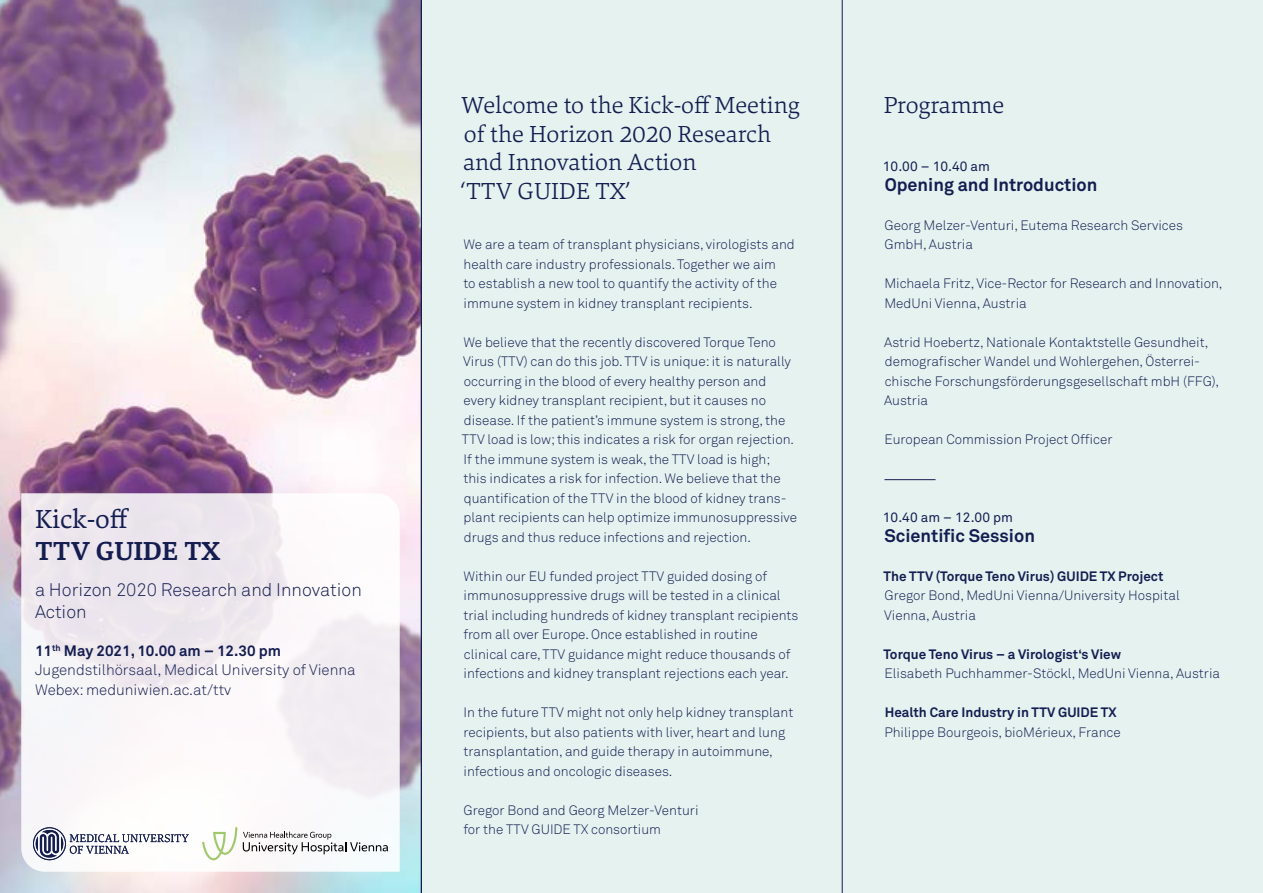
<style>
.page{position:relative;width:1263px;height:893px;background:#e5f2f0}
.page>*{position:absolute;margin:0;border:0;box-sizing:border-box;transform-origin:0 0}
.t1{font:700 27px "Danton";color:#141d50}
.Cover_weißF_Einladun{font:27px "Danton";letter-spacing:-.005em;color:#141d50}
.Programm___1__Übersc{font:300 24px/28.8px "Danton";color:#141d50}
.Session_Block{font:700 18px "Akkurat Pro";color:#141d50}
.Cover_Teaser{font:300 18px/21.6px "Akkurat Pro";color:#141d50}
.Cover_weißF_Adresse{font:300 15px "Akkurat Pro";color:#141d50}
.Cover_weißF_Datum{font:700 15px "Akkurat Pro";color:#141d50}
.Fließtext{font:300 13.5px/19.5px "Akkurat Pro";color:#141d50}
.Überschrift{font:700 13.5px "Akkurat Pro";color:#141d50}
.Überschrift-2{font:13.5px "Akkurat Pro";color:#141d50}
</style>
<div class="page">
<hr style="left:884px;top:479px;width:51px;height:1px;background:#141d50">
<hr style="left:842px;top:0;width:1px;height:893px;background:#141d50">
<img style="left:0;top:0;width:421px;height:893px">
<svg style="left:21px;top:493px;width:379px;height:379px;fill:#f6f5f8"></svg>
<svg style="left:202px;top:827px;width:35px;height:33px"></svg>
<svg style="left:243px;top:832px;width:145px;height:22px;background:#d0d1d2"></svg>
<svg style="left:33px;top:827px;width:156px;height:33px;background:#cccdd7"></svg>
<hr style="left:421px;top:0;width:1px;height:893px;background:#141d50">
<p class="Cover_weißF_Einladun" style="left:35px;top:501px;width:96px">Kick-off</p>
<p class="t1" style="left:35px;top:534px;width:187px">TTV GUIDE TX</p>
<p class="Cover_Teaser" style="left:35px;top:579px;width:328px">a Horizon 2020 Research and Innovation<br>Action</p>
<p class="Cover_weißF_Datum" style="left:35px;top:641px;width:248px">11<sup>th</sup> May 2021, 10.00 am – 12.30 pm</p>
<p class="Cover_weißF_Adresse" style="left:35px;top:661px;width:322px">Jugendstilhörsaal, Medical University of Vienna</p>
<p class="Cover_weißF_Adresse" style="left:35px;top:680px;width:198px">Webex: meduniwien.ac.at/ttv</p>
<p class="Programm___1__Übersc" style="left:461px;top:90px;width:340px">Welcome to the Kick-off Meeting of the Horizon 2020 Research and Innovation Action</p>
<p class="Programm___1__Übersc" style="left:461px;top:177px;width:171px">‘TTV GUIDE TX’</p>
<p class="Fließtext" style="left:463px;top:235px;width:333px">We are a team of transplant physicians, virologists and health care industry professionals. Together we aim<br>to establish a new tool to quantify the activity of the immune system in kidney transplant recipients.</p>
<p class="Fließtext" style="left:463px;top:332px;width:329px">We believe that the recently discovered Torque Teno<br>Virus (TTV) can do this job. TTV is unique: it is naturally</p>
<p class="Fließtext" style="left:462px;top:371px;width:337px">occurring in the blood of every healthy person and every kidney transplant recipient, but it causes no disease. If the patient’s immune system is strong, the TTV load is low; this indicates a risk for organ rejection.<br>If the immune system is weak, the TTV load is high;<br>this indicates a risk for infection. We believe that the quantification of the TTV in the blood of kidney trans&shy;plant recipients can help optimize immunosuppressive drugs and thus reduce infections and rejection.</p>
<p class="Fließtext" style="left:463px;top:566px;width:337px">Within our EU funded project TTV guided dosing of immunosuppressive drugs will be tested in a clinical trial including hundreds of kidney transplant recipients from all over Europe. Once established in routine clinical care, TTV guidance might reduce thousands of infections and kidney transplant rejections each year.</p>
<p class="Fließtext" style="left:463px;top:703px;width:331px">In the future TTV might not only help kidney transplant recipients, but also patients with liver, heart and lung transplantation, and guide therapy in autoimmune, infectious and oncologic diseases.</p>
<p class="Fließtext" style="left:464px;top:800px;width:236px">Gregor Bond and Georg Melzer-Venturi</p>
<p class="Fließtext" style="left:463px;top:820px;width:199px">for the TTV GUIDE TX consortium</p>
<p class="Programm___1__Übersc" style="left:884px;top:90px;width:122px">Programme</p>
<p class="Überschrift-2" style="left:883px;top:158px;width:109px">10.00 – 10.40 am</p>
<p class="Session_Block" style="left:885px;top:173px;width:214px">Opening and Introduction</p>
<p class="Fließtext" style="left:884px;top:215px;width:300px">Georg Melzer-Venturi, Eutema Research Services<br>GmbH, Austria</p>
<p class="Fließtext" style="left:884px;top:274px;width:340px">Michaela Fritz, Vice-Rector for Research and Innovation,<br>MedUni Vienna, Austria</p>
<p class="Fließtext" style="left:884px;top:332px;width:336px">Astrid Hoebertz, Nationale Kontaktstelle Gesundheit, demografischer Wandel und Wohlergehen, Österrei&shy;chische Forschungsförderungsgesellschaft mbH (FFG), Austria</p>
<p class="Fließtext" style="left:884px;top:430px;width:230px">European Commission Project Officer</p>
<p class="Überschrift-2" style="left:883px;top:509px;width:132px">10.40 am – 12.00 pm</p>
<p class="Session_Block" style="left:884px;top:524px;width:152px">Scientific Session</p>
<p class="Überschrift" style="left:884px;top:567px;width:281px">The TTV (Torque Teno Virus) GUIDE TX Project</p>
<p class="Fließtext" style="left:884px;top:586px;width:297px">Gregor Bond, MedUni Vienna/University Hospital</p>
<p class="Fließtext" style="left:884px;top:605px;width:93px">Vienna, Austria</p>
<p class="Überschrift" style="left:884px;top:645px;width:239px">Torque Teno Virus – a Virologist‘s View</p>
<p class="Fließtext" style="left:884px;top:664px;width:337px">Elisabeth Puchhammer-Stöckl, MedUni Vienna, Austria</p>
<p class="Überschrift" style="left:885px;top:704px;width:233px">Health Care Industry in TTV GUIDE TX</p>
<p class="Fließtext" style="left:884px;top:722px;width:238px">Philippe Bourgeois, bioMérieux, France</p>
</div>
